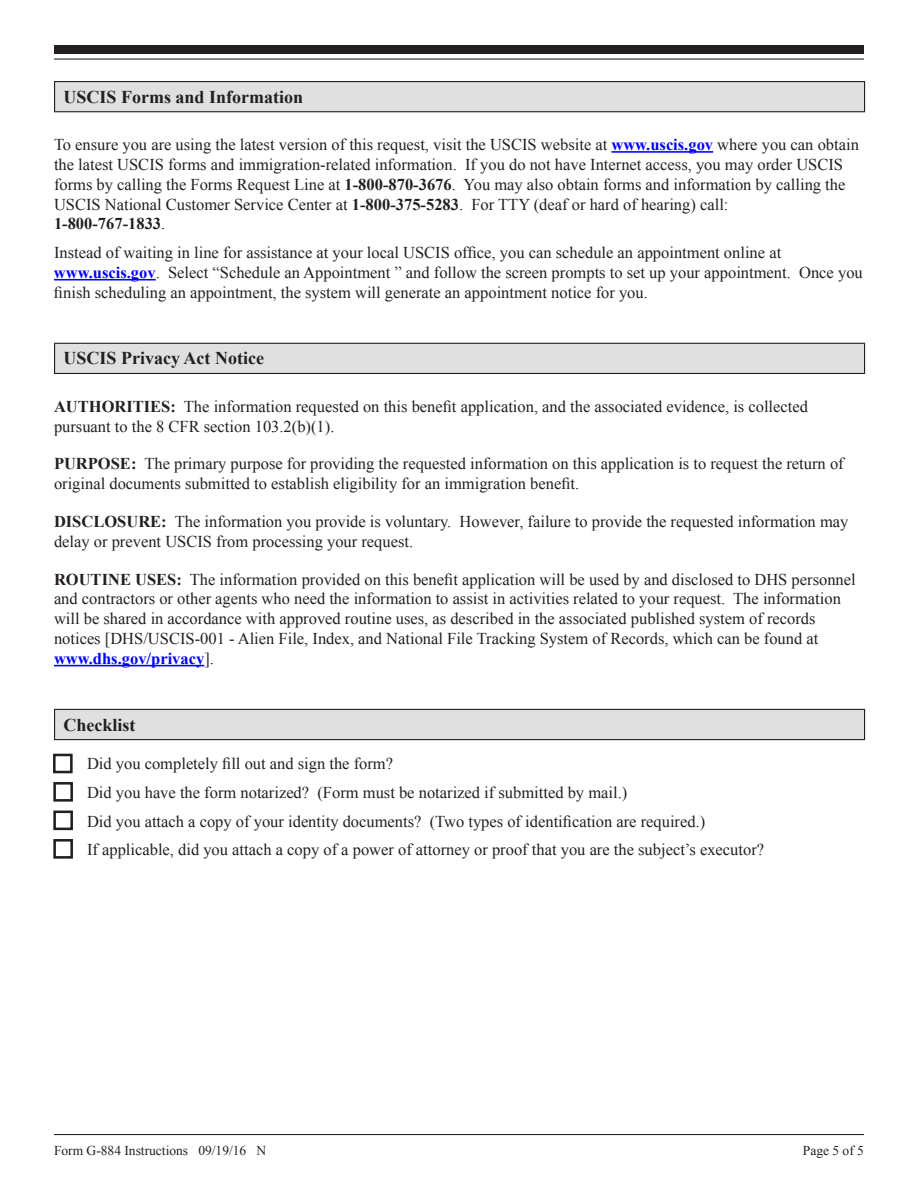
<style>
.page{position:relative;width:918px;height:1188px;background:#fff}
.page>*{position:absolute;margin:0;border:0;box-sizing:border-box;transform-origin:0 0}
.Section_Header{font:700 18px "Times New Roman";color:#231f20}
.Body_Lead-in{font:16.5px/19.8px "Times New Roman";color:#231f20}
.Body_1{font:16.5px/19.8px "Times New Roman";color:#231f20}
.Checklist_Body{font:16.5px "Times New Roman";color:#231f20}
.t1{font:13.5px "Times New Roman";color:#231f20}
.s1{font-weight:700;color:#00f}
.s2{font-weight:700}
</style>
<div class="page">
<hr style="left:54px;top:1134px;width:810px;height:1px;background:#231f20">
<div style="left:54px;top:45px;width:810px;height:9px;background:#231f20"></div>
<hr style="left:54px;top:58px;width:810px;height:2px;background:#231f20">
<hr style="left:611px;top:151px;width:102px;height:2px;background:#00f">
<hr style="left:54px;top:279px;width:102px;height:1px;background:#00f">
<hr style="left:54px;top:665px;width:150px;height:1px;background:#00f">
<div style="left:55px;top:82px;width:810px;height:30px;background:#e0e0e0"></div>
<hr style="left:54px;top:81px;width:811px;height:1px;background:#231f20">
<svg style="left:54px;top:82px;width:1px;height:29px"></svg>
<svg style="left:864px;top:82px;width:1px;height:29px"></svg>
<hr style="left:54px;top:111px;width:811px;height:1px;background:#231f20">
<div style="left:55px;top:343px;width:810px;height:30px;background:#e0e0e0"></div>
<hr style="left:54px;top:343px;width:811px;height:1px;background:#231f20">
<svg style="left:54px;top:344px;width:1px;height:29px"></svg>
<svg style="left:864px;top:344px;width:1px;height:29px"></svg>
<hr style="left:54px;top:373px;width:811px;height:1px;background:#231f20">
<div style="left:55px;top:709px;width:810px;height:31px;background:#e0e0e0"></div>
<hr style="left:54px;top:709px;width:811px;height:1px;background:#231f20">
<svg style="left:54px;top:710px;width:1px;height:29px"></svg>
<svg style="left:864px;top:710px;width:1px;height:29px"></svg>
<hr style="left:54px;top:739px;width:811px;height:1px;background:#231f20">
<div style="left:53px;top:754px;width:20px;height:19px;border:3px solid #231f20"></div>
<div style="left:53px;top:782px;width:20px;height:20px;border:3px solid #231f20"></div>
<div style="left:53px;top:811px;width:20px;height:19px;border:3px solid #231f20"></div>
<div style="left:53px;top:839px;width:20px;height:20px;border:3px solid #231f20"></div>
<h1 class="Section_Header" style="left:64px;top:84px;width:241px">USCIS Forms and Information</h1>
<p class="Body_1" style="left:54px;top:134px;width:806px">To ensure you are using the latest version of this request, visit the USCIS website at <span class="s1">www.uscis.gov</span> where you can obtain the latest USCIS forms and immigration-related information. If you do not have Internet access, you may order USCIS forms by calling the Forms Request Line at <span class="s2">1-800-870-3676</span>. You may also obtain forms and information by calling the USCIS National Customer Service Center at <span class="s2">1-800-375-5283</span>. For TTY (deaf or hard of hearing) call:<br><span class="s2">1-800-767-1833</span>.</p>
<p class="Body_1" style="left:54px;top:242px;width:810px">Instead of waiting in line for assistance at your local USCIS office, you can schedule an appointment online at <span class="s1">www.uscis.gov</span>. Select “Schedule an Appointment ” and follow the screen prompts to set up your appointment. Once you finish scheduling an appointment, the system will generate an appointment notice for you.</p>
<h1 class="Section_Header" style="left:64px;top:346px;width:202px">USCIS Privacy Act Notice</h1>
<p class="Body_Lead-in" style="left:54px;top:396px;width:756px"><span class="s2">AUTHORITIES:</span> The information requested on this benefit application, and the associated evidence, is collected pursuant to the 8 CFR section 103.2(b)(1).</p>
<p class="Body_Lead-in" style="left:54px;top:454px;width:791px"><span class="s2">PURPOSE:</span> The primary purpose for providing the requested information on this application is to request the return of original documents submitted to establish eligibility for an immigration benefit.</p>
<p class="Body_Lead-in" style="left:54px;top:511px;width:796px"><span class="s2">DISCLOSURE:</span> The information you provide is voluntary. However, failure to provide the requested information may delay or prevent USCIS from processing your request.</p>
<p class="Body_Lead-in" style="left:54px;top:569px;width:803px"><span class="s2">ROUTINE USES:</span> The information provided on this benefit application will be used by and disclosed to DHS personnel and contractors or other agents who need the information to assist in activities related to your request. The information will be shared in accordance with approved routine uses, as described in the associated published system of records notices [DHS/USCIS-001 - Alien File, Index, and National File Tracking System of Records, which can be found at <span class="s1">www.dhs.gov/privacy</span>].</p>
<h1 class="Section_Header" style="left:64px;top:712px;width:73px">Checklist</h1>
<p class="Checklist_Body" style="left:87px;top:752px;width:308px">Did you completely fill out and sign the form?</p>
<p class="Checklist_Body" style="left:87px;top:781px;width:542px">Did you have the form notarized? (Form must be notarized if submitted by mail.)</p>
<p class="Checklist_Body" style="left:87px;top:810px;width:620px">Did you attach a copy of your identity documents? (Two types of identification are required.)</p>
<p class="Checklist_Body" style="left:87px;top:839px;width:679px">If applicable, did you attach a copy of a power of attorney or proof that you are the subject’s executor?</p>
<p class="t1" style="left:54px;top:1141px;width:214px">Form G-884 Instructions 09/19/16 N</p>
<p class="t1" style="left:803px;top:1141px;width:63px">Page 5 of 5</p>
</div>
